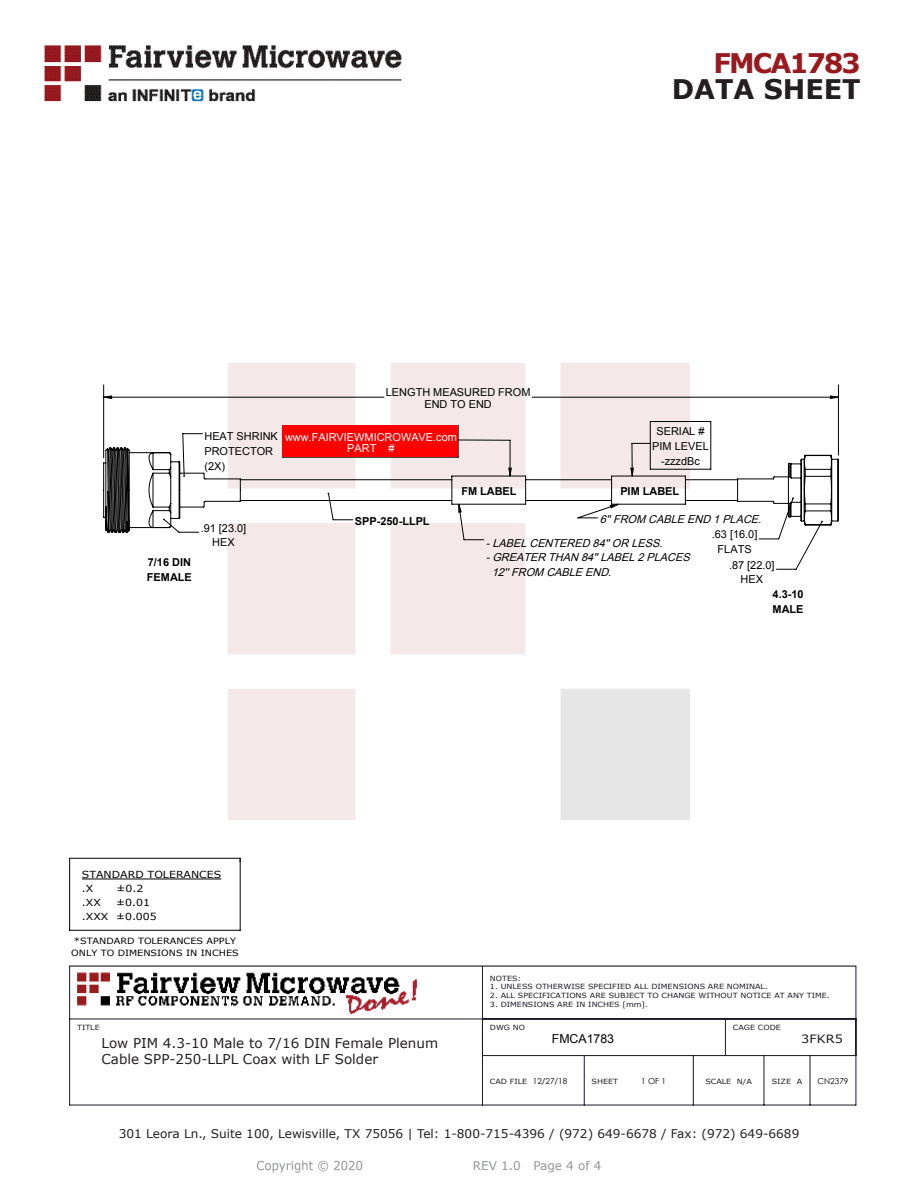
<style>
.page{position:relative;width:918px;height:1188px;background:#fff}
.page>*{position:absolute;margin:0;border:0;box-sizing:border-box;transform-origin:0 0}
.t1{font:700 27px "Verdana";color:#231f20}
.FM{font:700 27px "Verdana";letter-spacing:-.07em;color:#981a1e}
.FM-2{font:13.5px/16.2px "Verdana";color:#231f20}
.t2{font:12.3px "Arial";color:#000}
.t3{font:12px "Verdana";color:#231f20}
.REV_Info{font:12px "Verdana";color:#939598}
.t4{font:11.4px "Verdana";color:#191924;scale:1.12 1}
.t5{font:10.95px/14.9px "Arial";color:#000;text-align:center}
.t6{font:italic 10.95px "Arial";color:#000}
.t7{font:700 10.95px/14.9px "Arial";color:#000}
.t8{font:10.95px/10.9px "Arial";color:#fff;text-align:center}
.t9{font:9.75px/14px "Verdana";color:#000;scale:1.12 1}
.t10{font:8.55px/12.3px "Verdana";color:#000;text-align:center;scale:1.12 1}
.t11{font:8.25px "Century Gothic";color:#000}
.t12{font:7.05px "Verdana";color:#191924;scale:1.12 1}
</style>
<div class="page">
<img style="left:44px;top:45px;width:358px;height:57px">
<img style="left:257px;top:1160px;width:106px;height:13px">
<img style="left:228px;top:364px;width:462px;height:456px">
<img style="left:77px;top:972px;width:340px;height:42px">
<hr style="left:82px;top:879px;width:139px;height:1px;background:#000">
<svg style="left:182px;top:433px;width:631px;height:137px"></svg>
<hr style="left:70px;top:930px;width:170px;height:1px;background:#000">
<hr style="left:240px;top:858px;width:1px;height:72px;background:#000">
<hr style="left:69px;top:858px;width:1px;height:72px;background:#000">
<hr style="left:650px;top:422px;width:1px;height:47px;background:#000">
<hr style="left:650px;top:421px;width:61px;height:1px;background:#000">
<hr style="left:711px;top:422px;width:1px;height:47px;background:#000">
<hr style="left:458px;top:425px;width:1px;height:32px;background:#000">
<hr style="left:70px;top:966px;width:786px;height:1px;background:#000">
<hr style="left:70px;top:858px;width:170px;height:1px;background:#000">
<hr style="left:856px;top:966px;width:1px;height:139px;background:#191924">
<hr style="left:70px;top:1105px;width:786px;height:1px;background:#191924">
<hr style="left:69px;top:966px;width:1px;height:139px;background:#191924">
<hr style="left:70px;top:1019px;width:786px;height:1px;background:#191924">
<hr style="left:482px;top:966px;width:1px;height:139px;background:#191924">
<hr style="left:482px;top:1055px;width:374px;height:1px;background:#191924">
<hr style="left:725px;top:1019px;width:1px;height:37px;background:#191924">
<hr style="left:584px;top:1056px;width:1px;height:49px;background:#191924">
<hr style="left:810px;top:1056px;width:1px;height:49px;background:#191924">
<hr style="left:693px;top:1056px;width:1px;height:49px;background:#191924">
<hr style="left:764px;top:1056px;width:1px;height:49px;background:#191924">
<hr style="left:103px;top:385px;width:1px;height:73px;background:#000">
<hr style="left:838px;top:385px;width:1px;height:70px;background:#000">
<svg style="left:103px;top:396px;width:736px;height:3px"></svg>
<div style="left:283px;top:425px;width:175px;height:32px;background:#f00"></div>
<hr style="left:510px;top:440px;width:1px;height:36px;background:#000">
<hr style="left:458px;top:440px;width:52px;height:1px;background:#000">
<svg style="left:182px;top:533px;width:635px;height:7px"></svg>
<svg style="left:103px;top:447px;width:736px;height:86px"></svg>
<p class="FM" style="left:714px;top:44px;width:149px">FMCA1783</p>
<p class="t1" style="left:672px;top:70px;width:191px">DATA SHEET</p>
<p class="t7" style="left:147px;top:555px;width:46px">7/16 DIN<br>FEMALE</p>
<p class="t5" style="left:386px;top:386px;width:146px;line-height:12.1px">LENGTH MEASURED FROM<br>END TO END</p>
<p class="t5" style="left:204px;top:429px;width:75px;text-align:left">HEAT SHRINK<br>PROTECTOR (2X)</p>
<p class="t8" style="left:285px;top:432px;width:173px">www.FAIRVIEWMICROWAVE.com<br>PART #</p>
<p class="t5" style="left:652px;top:424px;width:58px">SERIAL #<br>PIM LEVEL -zzzdBc</p>
<p class="t5" style="left:201px;top:521px;width:47px">.91 [23.0]<br>HEX</p>
<p class="t7" style="left:355px;top:514px;width:76px">SPP-250-LLPL</p>
<p class="t7" style="left:461px;top:484px;width:57px">FM LABEL</p>
<p class="t7" style="left:620px;top:484px;width:60px">PIM LABEL</p>
<p class="t6" style="left:600px;top:512px;width:167px">6''FROM CABLE END 1PLACE.</p>
<p class="t6" style="left:486px;top:535px;width:182px">-LABELCENTERED 84''OR LESS.</p>
<p class="t6" style="left:486px;top:550px;width:209px">-GREATER THAN 84''LABEL2PLACES</p>
<p class="t6" style="left:492px;top:565px;width:125px">12''FROM CABLE END.</p>
<p class="t5" style="left:712px;top:527px;width:47px">.63 [16.0]</p>
<p class="t5" style="left:718px;top:542px;width:36px">FLATS</p>
<p class="t5" style="left:729px;top:557px;width:47px">.87 [22.0]</p>
<p class="t5" style="left:741px;top:572px;width:24px">HEX</p>
<p class="t7" style="left:773px;top:587px;width:32px">4.3-10<br>MALE</p>
<p class="t9" style="left:82px;top:868px;width:126px">STANDARD TOLERANCES .X</p>
<p class="t9" style="left:117px;top:882px;width:25px">±0.2</p>
<p class="t9" style="left:82px;top:895px;width:68px;text-indent:34px">±0.01 .XXX ±0.005</p>
<p class="t9" style="left:82px;top:895px;width:18px">.XX</p>
<p class="t10" style="left:71px;top:935px;width:151px">*STANDARD TOLERANCES APPLY<br>ONLY TO DIMENSIONS IN INCHES</p>
<p class="t12" style="left:77px;top:1022px;width:22px">TITLE</p>
<p class="FM-2" style="left:102px;top:1035px;width:338px">Low PIM 4.3-10 Male to 7/16 DIN Female Plenum<br>Cable SPP-250-LLPL Coax with LF Solder</p>
<p class="t12" style="left:490px;top:973px;width:29px">NOTES:</p>
<p class="t12" style="left:490px;top:982px;width:250px">1. UNLESS OTHERWISE SPECIFIED ALL DIMENSIONS ARE NOMINAL.</p>
<p class="t12" style="left:490px;top:991px;width:305px">2. ALL SPECIFICATIONS ARE SUBJECT TO CHANGE WITHOUT NOTICE AT ANY TIME.</p>
<p class="t12" style="left:490px;top:1000px;width:143px">3. DIMENSIONS ARE IN INCHES [mm].</p>
<p class="t12" style="left:490px;top:1022px;width:33px">DWG NO</p>
<p class="t12" style="left:733px;top:1022px;width:44px">CAGE CODE</p>
<p class="t2" style="left:552px;top:1031px;width:64px">FMCA1783</p>
<p class="t11" style="left:533px;top:1076px;width:36px">12/27/18</p>
<p class="t11" style="left:641px;top:1076px;width:26px">1 OF 1</p>
<p class="t11" style="left:818px;top:1076px;width:32px">CN2379</p>
<p class="t4" style="left:801px;top:1031px;width:39px">3FKR5</p>
<p class="t12" style="left:490px;top:1077px;width:35px">CAD FILE</p>
<p class="t12" style="left:705px;top:1077px;width:43px">SCALE N/A</p>
<p class="t12" style="left:772px;top:1077px;width:29px">SIZE A</p>
<p class="t12" style="left:592px;top:1077px;width:25px">SHEET</p>
<h3 class="t3" style="left:119px;top:1125px;width:682px">301 Leora Ln., Suite 100, Lewisville, TX 75056 | Tel: 1-800-715-4396 / (972) 649-6678 / Fax: (972) 649-6689</h3>
<p class="REV_Info" style="left:473px;top:1157px;width:130px">REV 1.0 Page 4 of 4</p>
</div>
